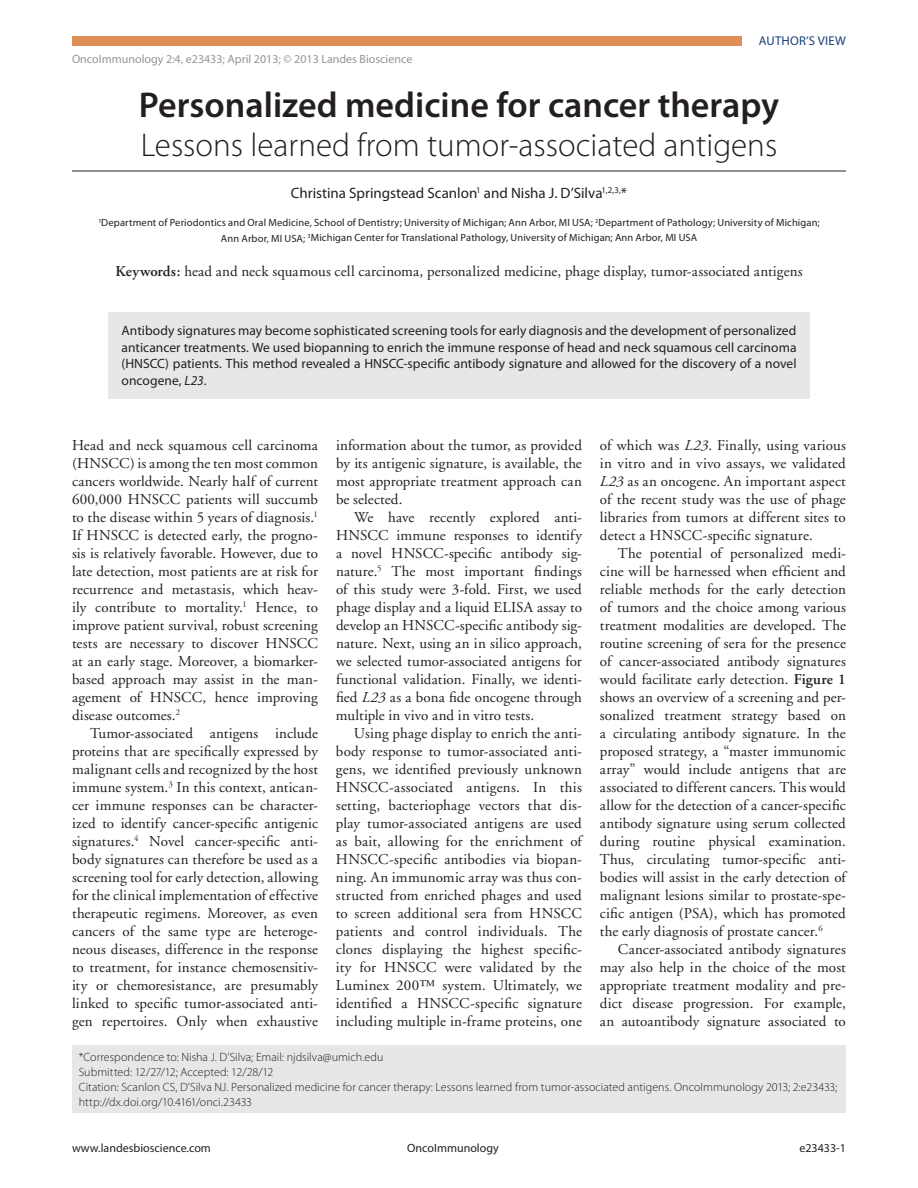
<style>
.page{position:relative;width:918px;height:1188px;background:#fff}
.page>*{position:absolute;margin:0;border:0;box-sizing:border-box;transform-origin:0 0}
.t1{font:600 36px "Myriad Pro";color:#231f20}
.t2{font:300 33px "Myriad Pro";color:#231f20}
.t3{font:15px/18px "Adobe Garamond";letter-spacing:.005em;color:#231f20;text-align:justify}
.t4{font:15px "Myriad Pro";color:#231f20}
.t5{font:13.5px/16.5px "Myriad Pro";letter-spacing:.005em;color:#231f20;text-align:justify}
.t6{font:12.75px "Myriad Pro";letter-spacing:.02em;color:#193f7c}
.t7{font:300 12px/15px "Myriad Pro";letter-spacing:.005em;color:#231f20}
.t8{font:12px "Myriad Pro";color:#939598}
.t9{font:12px "Myriad Pro";color:#231f20}
.t10{font:10.5px/15px "Myriad Pro";letter-spacing:.01em;color:#231f20;text-align:center}
.s1{font-weight:600}
.s2{font-style:italic}
</style>
<div class="page">
<div style="left:72px;top:36px;width:669px;height:10px;background:#df8e57"></div>
<hr style="left:72px;top:171px;width:774px;height:1px;background:#231f20">
<div style="left:72px;top:1045px;width:774px;height:68px;background:#e6e7e9"></div>
<div style="left:108px;top:312px;width:702px;height:86px;background:#e6e7e9"></div>
<p class="t8" style="left:72px;top:52px;width:342px">OncoImmunology 2:4, e23433; April 2013; © 2013 Landes Bioscience</p>
<p class="t6" style="left:759px;top:32px;width:89px">Author’s View</p>
<h1 class="t1" style="left:139px;top:82px;width:642px">Personalized medicine for cancer therapy</h1>
<h2 class="t2" style="left:141px;top:125px;width:638px">Lessons learned from tumor-associated antigens</h2>
<p class="t4" style="left:291px;top:184px;width:338px">Christina Springstead Scanlon<sup>1</sup> and Nisha J. D’Silva<sup>1,2,3,</sup>*</p>
<p class="t10" style="left:98px;top:215px;width:723px"><sup>1</sup>Department of Periodontics and Oral Medicine, School of Dentistry; University of Michigan; Ann Arbor, MI USA; <sup>2</sup>Department of Pathology; University of Michigan;<br>Ann Arbor, MI USA; <sup>3</sup>Michigan Center for Translational Pathology, University of Michigan; Ann Arbor, MI USA</p>
<p class="t3" style="left:115px;top:262px;width:689px"><span class="s1">Keywords:</span> head and neck squamous cell carcinoma, personalized medicine, phage display, tumor-associated antigens</p>
<p class="t5" style="left:122px;top:322px;width:676px">Antibody signatures may become sophisticated screening tools for early diagnosis and the development of personalized anticancer treatments. We used biopanning to enrich the immune response of head and neck squamous cell carcinoma (HNSCC) patients. This method revealed a HNSCC-specific antibody signature and allowed for the discovery of a novel oncogene, <span class="s2">L23</span>.</p>
<p class="t3" style="left:72px;top:437px;width:247px">Head and neck squamous cell carcinoma (HNSCC) is among the ten most common cancers worldwide. Nearly half of current 600,000 HNSCC patients will succumb to the disease within 5 years of diagnosis.<sup>1<br></sup>If HNSCC is detected early, the progno&shy;sis is relatively favorable. However, due to late detection, most patients are at risk for recurrence and metastasis, which heav&shy;ily contribute to mortality.<sup>1</sup> Hence, to improve patient survival, robust screening tests are necessary to discover HNSCC at an early stage. Moreover, a biomarker&shy;based approach may assist in the man&shy;agement of HNSCC, hence improving disease outcomes.<sup>2</sup></p>
<p class="t3" style="left:72px;top:725px;width:248px;text-indent:18px">Tumor-associated antigens include proteins that are specifically expressed by malignant cells and recognized by the host immune system.<sup>3</sup> In this context, antican&shy;cer immune responses can be character&shy;ized to identify cancer-specific antigenic signatures.<sup>4</sup> Novel cancer-specific anti&shy;body signatures can therefore be used as a screening tool for early detection, allowing for the clinical implementation of effective therapeutic regimens. Moreover, as even cancers of the same type are heteroge&shy;neous diseases, difference in the response to treatment, for instance chemosensitiv&shy;ity or chemoresistance, are presumably linked to specific tumor-associated anti&shy;gen repertoires. Only when exhaustive</p>
<p class="t3" style="left:336px;top:437px;width:247px">information about the tumor, as provided by its antigenic signature, is available, the most appropriate treatment approach can be selected.</p>
<p class="t3" style="left:336px;top:509px;width:248px;text-indent:18px">We have recently explored anti-HNSCC immune responses to identify a novel HNSCC-specific antibody sig&shy;nature.<sup>5</sup> The most important findings of this study were 3-fold. First, we used phage display and a liquid ELISA assay to develop an HNSCC-specific antibody sig&shy;nature. Next, using an in silico approach, we selected tumor-associated antigens for functional validation. Finally, we identi&shy;fied <span class="s2">L23</span> as a bona fide oncogene through multiple in vivo and in vitro tests.</p>
<p class="t3" style="left:336px;top:725px;width:248px;text-indent:18px">Using phage display to enrich the anti&shy;body response to tumor-associated anti&shy;gens, we identified previously unknown HNSCC-associated antigens. In this setting, bacteriophage vectors that dis&shy;play tumor-associated antigens are used as bait, allowing for the enrichment of HNSCC-specific antibodies via biopan&shy;ning. An immunomic array was thus con&shy;structed from enriched phages and used to screen additional sera from HNSCC patients and control individuals. The clones displaying the highest specific&shy;ity for HNSCC were validated by the Luminex 200™ system. Ultimately, we identified a HNSCC-specific signature including multiple in-frame proteins, one</p>
<p class="t3" style="left:600px;top:437px;width:247px">of which was <span class="s2">L23</span>. Finally, using various in vitro and in vivo assays, we validated <span class="s2">L23</span> as an oncogene. An important aspect of the recent study was the use of phage libraries from tumors at different sites to detect a HNSCC-specific signature.</p>
<p class="t3" style="left:600px;top:545px;width:248px;text-indent:18px">The potential of personalized medi&shy;cine will be harnessed when efficient and reliable methods for the early detection of tumors and the choice among various treatment modalities are developed. The routine screening of sera for the presence of cancer-associated antibody signatures would facilitate early detection. <span class="s1">Figure 1 </span>shows an overview of a screening and per&shy;sonalized treatment strategy based on a circulating antibody signature. In the proposed strategy, a “master immunomic array” would include antigens that are associated to different cancers. This would allow for the detection of a cancer-specific antibody signature using serum collected during routine physical examination.<br>Thus, circulating tumor-specific anti&shy;bodies will assist in the early detection of malignant lesions similar to prostate-spe&shy;cific antigen (PSA), which has promoted the early diagnosis of prostate cancer.<sup>6</sup></p>
<p class="t3" style="left:600px;top:941px;width:247px;text-indent:18px">Cancer-associated antibody signatures may also help in the choice of the most appropriate treatment modality and pre&shy;dict disease progression. For example, an autoantibody signature associated to</p>
<p class="t7" style="left:79px;top:1049px;width:760px">*Correspondence to: Nisha J. D’Silva; Email: njdsilva@umich.edu<br>Submitted: 12/27/12; Accepted: 12/28/12<br>Citation: Scanlon CS, D’Silva NJ. Personalized medicine for cancer therapy: Lessons learned from tumor-associated antigens. OncoImmunology 2013; 2:e23433; http://dx.doi.org/10.4161/onci.23433</p>
<p class="t9" style="left:72px;top:1141px;width:140px">www.landesbioscience.com</p>
<p class="t9" style="left:407px;top:1141px;width:93px">OncoImmunology</p>
<p class="t9" style="left:799px;top:1141px;width:48px">e23433-1</p>
</div>
